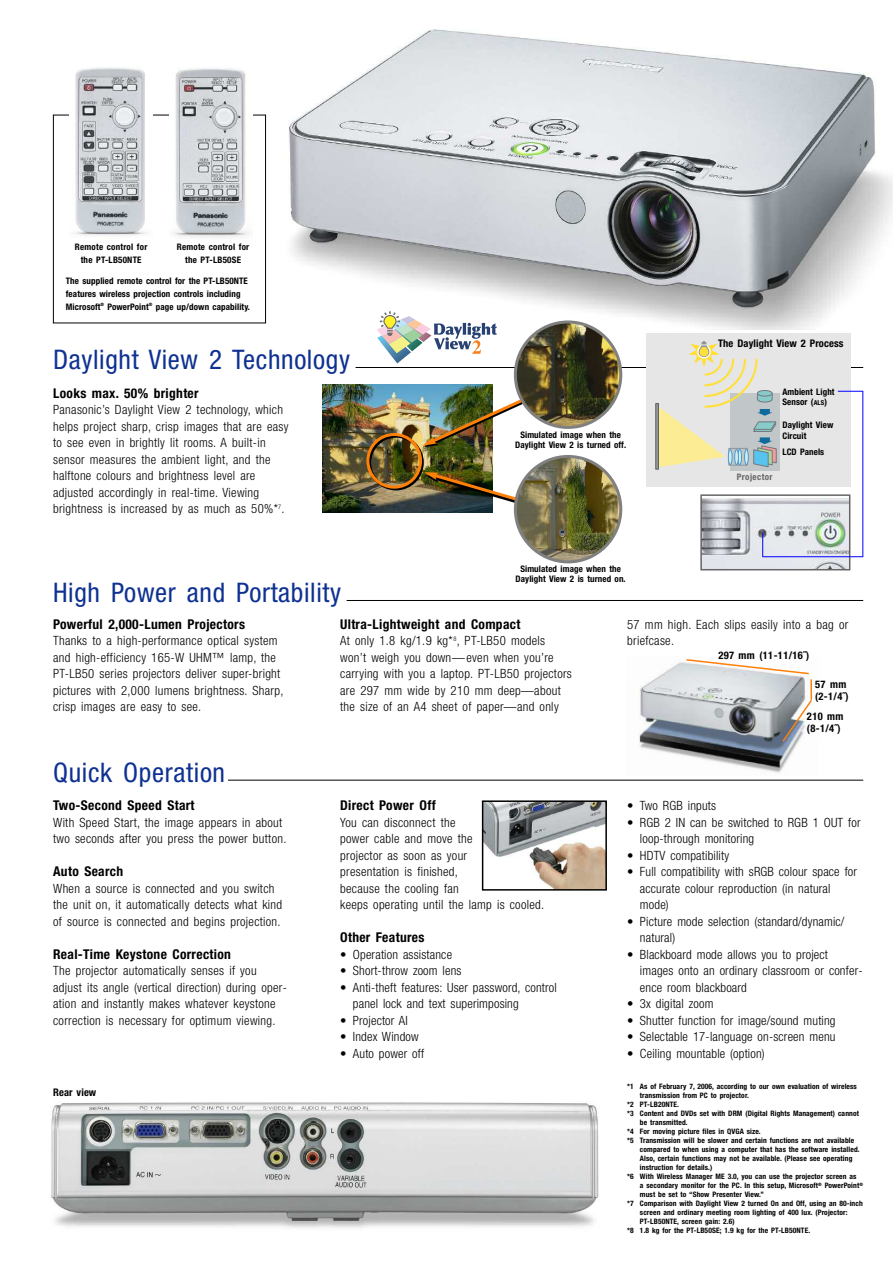
<style>
.page{position:relative;width:893px;height:1263px;background:#fff}
.page>*{position:absolute;margin:0;border:0;box-sizing:border-box;transform-origin:0 0}
.t1{font:condensed 27px "Helvetica Neue";letter-spacing:.025em;color:#0e3192}
.t2{font:700 condensed 13.5px "Helvetica Neue";letter-spacing:.025em;color:#000}
.t3{font:300 condensed 12.75px/16.5px "Helvetica Neue";letter-spacing:.025em;color:#000}
.t4{font:700 condensed 10.5px/12px "Helvetica Neue";letter-spacing:.01em;color:#000}
.t5{font:700 condensed 10.5px "Helvetica Neue";letter-spacing:.035em;color:#000}
.t6{font:700 condensed 9px/10.5px "Helvetica Neue";letter-spacing:.01em;color:#000;text-align:center}
.t7{font:700 condensed 9px "Helvetica Neue";letter-spacing:.05em;color:#666}
.t8{font:700 condensed 7.5px "Helvetica Neue";letter-spacing:.015em;color:#000}
.s1{font-size:6.75px}
</style>
<div class="page">
<img style="left:322px;top:385px;width:44px;height:127px">
<div style="left:53px;top:115px;width:213px;height:208px;border:1px solid #000"></div>
<hr style="left:356px;top:367px;width:507px;height:1px;background:#000">
<hr style="left:347px;top:600px;width:516px;height:1px;background:#000">
<hr style="left:228px;top:780px;width:635px;height:1px;background:#000">
<img style="left:51px;top:1102px;width:548px;height:126px">
<img style="left:289px;top:29px;width:604px;height:300px">
<img style="left:639px;top:662px;width:174px;height:111px">
<svg style="left:685px;top:659px;width:125px;height:16px"></svg>
<hr style="left:810px;top:679px;width:2px;height:21px;background:#ff8008">
<svg style="left:781px;top:698px;width:32px;height:45px"></svg>
<div style="left:646px;top:333px;width:204px;height:153px;background:#e6e6e6"></div>
<div style="left:730px;top:393px;width:49px;height:78px;background:#c1c6c9"></div>
<div style="left:655px;top:403px;width:4px;height:66px;border:1px solid #606567"></div>
<svg style="left:658px;top:341px;width:119px;height:127px"></svg>
<img style="left:366px;top:311px;width:256px;height:252px">
<img style="left:703px;top:498px;width:144px;height:69px">
<div style="left:700px;top:494px;width:150px;height:76px;border:2px solid #666"></div>
<svg style="left:838px;top:391px;width:24px;height:1px"></svg>
<hr style="left:862px;top:391px;width:1px;height:166px;background:#00f">
<hr style="left:762px;top:556px;width:101px;height:1px;background:#00f">
<svg style="left:762px;top:533px;width:1px;height:24px"></svg>
<img style="left:485px;top:803px;width:119px;height:85px">
<div style="left:482px;top:800px;width:125px;height:91px;border:2px solid #000"></div>
<img style="left:70px;top:67px;width:83px;height:169px">
<img style="left:170px;top:68px;width:83px;height:170px">
<p class="t6" style="left:75px;top:241px;width:74px;line-height:12.8px">Remote control for the PT-LB50NTE</p>
<p class="t6" style="left:177px;top:241px;width:74px;line-height:12.8px">Remote control for the PT-LB50SE</p>
<p class="t6" style="left:66px;top:275px;width:186px;line-height:12.8px;text-align:left">The supplied remote control for the PT-LB50NTE features wireless projection controls including<br>Microsoft<sup>®</sup> PowerPoint<sup>®</sup> page up/down capability.</p>
<h1 class="t1" style="left:53px;top:350px;width:298px">Daylight View 2 Technology</h1>
<p class="t2" style="left:53px;top:388px;width:147px">Looks max. 50% brighter</p>
<p class="t3" style="left:53px;top:402px;width:237px">Panasonic’s Daylight View 2 technology, which helps project sharp, crisp images that are easy to see even in brightly lit rooms. A built-in sensor measures the ambient light, and the halftone colours and brightness level are adjusted accordingly in real-time. Viewing brightness is increased by as much as 50%*<sup>7</sup>.</p>
<h1 class="t1" style="left:53px;top:583px;width:290px">High Power and Portability</h1>
<p class="t6" style="left:515px;top:430px;width:113px">Simulated image when the<br>Daylight View 2 is turned off.</p>
<p class="t6" style="left:516px;top:564px;width:112px">Simulated image when the<br>Daylight View 2 is turned on.</p>
<p class="t4" style="left:718px;top:338px;width:127px">The Daylight View 2 Process</p>
<p class="t7" style="left:737px;top:474px;width:37px">Projector</p>
<p class="t6" style="left:782px;top:387px;width:54px;text-align:left">Ambient Light<br>Sensor (<span class="s1">ALS</span>)</p>
<p class="t6" style="left:782px;top:421px;width:52px;text-align:left">Daylight View<br>Circuit</p>
<p class="t6" style="left:782px;top:448px;width:43px">LCD Panels</p>
<p class="t2" style="left:53px;top:619px;width:193px">Powerful 2,000-Lumen Projectors</p>
<p class="t3" style="left:53px;top:633px;width:232px">Thanks to a high-performance optical system and high-efficiency 165-W UHM™ lamp, the PT-LB50 series projectors deliver super-bright pictures with 2,000 lumens brightness. Sharp, crisp images are easy to see.</p>
<h1 class="t1" style="left:53px;top:763px;width:173px">Quick Operation</h1>
<p class="t2" style="left:53px;top:800px;width:143px">Two-Second Speed Start</p>
<p class="t3" style="left:53px;top:815px;width:235px">With Speed Start, the image appears in about two seconds after you press the power button.</p>
<p class="t2" style="left:53px;top:866px;width:72px">Auto Search</p>
<p class="t3" style="left:53px;top:881px;width:230px">When a source is connected and you switch the unit on, it automatically detects what kind of source is connected and begins projection.</p>
<p class="t2" style="left:53px;top:949px;width:179px">Real-Time Keystone Correction</p>
<p class="t3" style="left:53px;top:963px;width:235px">The projector automatically senses if you adjust its angle (vertical direction) during oper&shy;ation and instantly makes whatever keystone correction is necessary for optimum viewing.</p>
<p class="t4" style="left:53px;top:1087px;width:45px">Rear view</p>
<p class="t2" style="left:340px;top:619px;width:182px">Ultra-Lightweight and Compact</p>
<p class="t3" style="left:340px;top:633px;width:233px">At only 1.8 kg/1.9 kg* <sup>8</sup>, PT-LB50 models won’t weigh you down—even when you’re carrying with you a laptop. PT-LB50 projectors are 297 mm wide by 210 mm deep—about the size of an A4 sheet of paper—and only</p>
<p class="t2" style="left:340px;top:800px;width:97px">Direct Power Off</p>
<p class="t3" style="left:340px;top:815px;width:206px">You can disconnect the<br>power cable and move the<br>projector as soon as your<br>presentation is finished,<br>because the cooling fan<br>keeps operating until the lamp is cooled.</p>
<p class="t2" style="left:340px;top:932px;width:86px">Other Features</p>
<p class="t3" style="left:340px;top:947px;width:113px">• Operation assistance</p>
<p class="t3" style="left:340px;top:963px;width:123px">• Short-throw zoom lens</p>
<p class="t3" style="left:353px;top:980px;width:205px;text-indent:-13px">• Anti-theft features: User password, control panel lock and text superimposing</p>
<p class="t3" style="left:340px;top:1013px;width:69px">• Projector AI</p>
<p class="t3" style="left:340px;top:1029px;width:80px">• Index Window</p>
<p class="t3" style="left:340px;top:1046px;width:86px">• Auto power off</p>
<p class="t3" style="left:627px;top:617px;width:223px">57 mm high. Each slips easily into a bag or briefcase.</p>
<p class="t5" style="left:718px;top:651px;width:92px">297 mm (11-11/16˝)</p>
<p class="t4" style="left:815px;top:679px;width:35px">57 mm (2-1/4˝)</p>
<p class="t4" style="left:807px;top:711px;width:38px">210 mm (8-1/4˝)</p>
<p class="t3" style="left:627px;top:798px;width:90px">• Two RGB inputs</p>
<p class="t3" style="left:640px;top:815px;width:222px;text-indent:-13px">• RGB 2 IN can be switched to RGB 1 OUT for loop-through monitoring</p>
<p class="t3" style="left:627px;top:848px;width:103px">• HDTV compatibility</p>
<p class="t3" style="left:640px;top:864px;width:219px;text-indent:-13px">• Full compatibility with sRGB colour space for accurate colour reproduction (in natural mode)</p>
<p class="t3" style="left:640px;top:914px;width:206px;text-indent:-13px">• Picture mode selection (standard/dynamic/ natural)</p>
<p class="t3" style="left:640px;top:947px;width:224px;text-indent:-13px">• Blackboard mode allows you to project images onto an ordinary classroom or confer&shy;ence room blackboard</p>
<p class="t3" style="left:627px;top:996px;width:88px">• 3x digital zoom</p>
<p class="t3" style="left:627px;top:1013px;width:210px">• Shutter function for image/sound muting</p>
<p class="t3" style="left:627px;top:1029px;width:210px">• Selectable 17-language on-screen menu</p>
<p class="t3" style="left:627px;top:1046px;width:139px">• Ceiling mountable (option)</p>
<p class="t8" style="left:627px;top:1084px;width:231px">*1 As of February 7, 2006, according to our own evaluation of wireless</p>
<p class="t8" style="left:640px;top:1093px;width:110px">transmission from PC to projector.</p>
<p class="t8" style="left:627px;top:1102px;width:53px">*2 PT-LB20NTE.</p>
<p class="t8" style="left:627px;top:1111px;width:233px">*3 Content and DVDs set with DRM (Digital Rights Management) cannot</p>
<p class="t8" style="left:640px;top:1120px;width:49px">be transmitted.</p>
<p class="t8" style="left:627px;top:1129px;width:135px">*4 For moving picture files in QVGA size.</p>
<p class="t8" style="left:627px;top:1138px;width:229px">*5 Transmission will be slower and certain functions are not available</p>
<p class="t8" style="left:640px;top:1147px;width:221px">compared to when using a computer that has the software installed.</p>
<p class="t8" style="left:640px;top:1156px;width:214px">Also, certain functions may not be available. (Please see operating</p>
<p class="t8" style="left:640px;top:1165px;width:74px">instruction for details.)</p>
<p class="t8" style="left:627px;top:1174px;width:231px">*6 With Wireless Manager ME 3.0, you can use the projector screen as</p>
<p class="t8" style="left:640px;top:1183px;width:224px">a secondary monitor for the PC. In this setup, Microsoft<sup>®</sup> PowerPoint<sup>®</sup></p>
<p class="t8" style="left:640px;top:1192px;width:125px">must be set to “Show Presenter View.”</p>
<p class="t8" style="left:627px;top:1201px;width:237px">*7 Comparison with Daylight View 2 turned On and Off, using an 80-inch</p>
<p class="t8" style="left:640px;top:1210px;width:209px">screen and ordinary meeting room lighting of 400 lux. (Projector:</p>
<p class="t8" style="left:640px;top:1219px;width:96px">PT-LB50NTE, screen gain: 2.6)</p>
<p class="t8" style="left:627px;top:1228px;width:184px">*8 1.8 kg for the PT-LB50SE; 1.9 kg for the PT-LB50NTE.</p>
</div>
